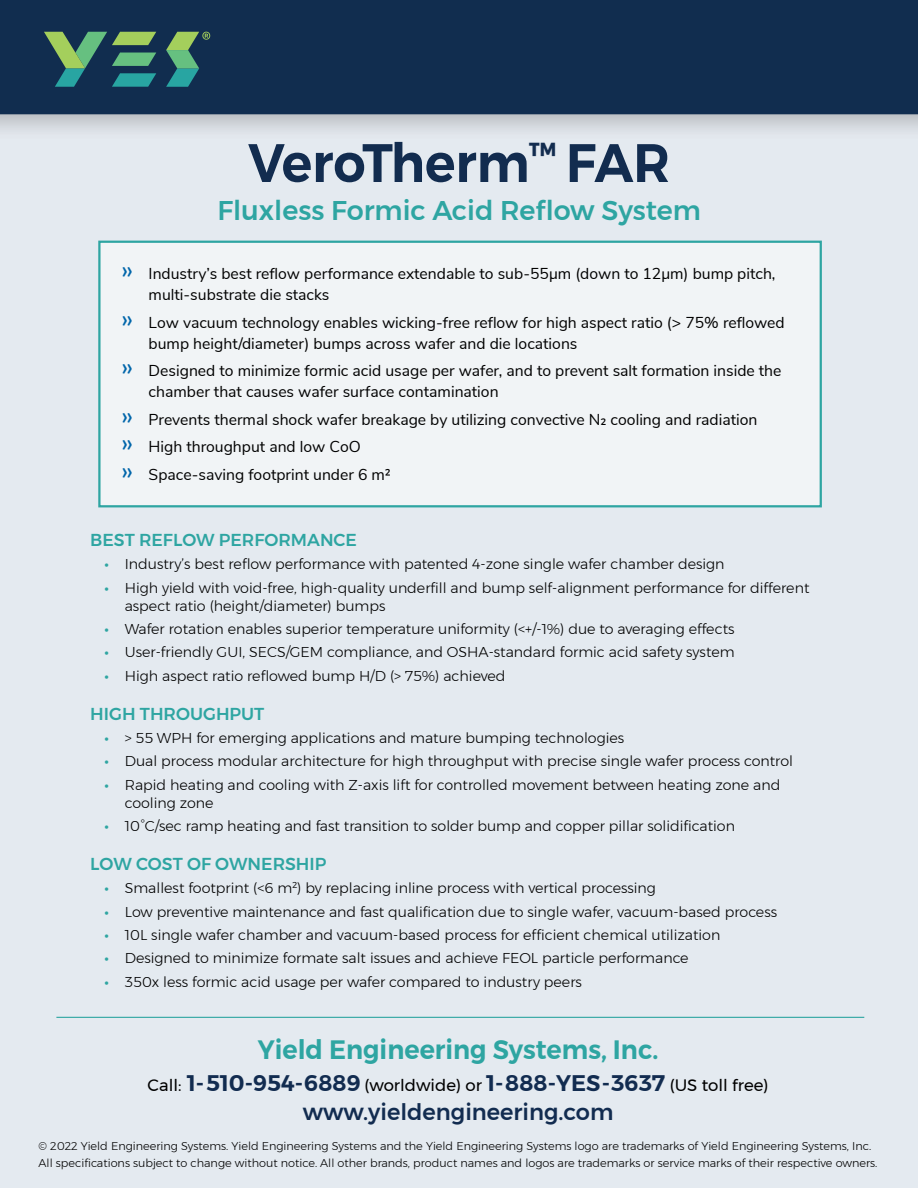
<style>
.page{position:relative;width:918px;height:1188px;background:#fff}
.page>*{position:absolute;margin:0;border:0;box-sizing:border-box;transform-origin:0 0}
.t1{font:600 54px "Montserrat";color:#122c4f;scale:.94 1}
.t2{font:500 27px "Montserrat";color:#2ea5a2}
.t3{font:600 26.55px "Montserrat";color:#2ea5a2;scale:.96 1}
.t4{font:500 22.5px "Montserrat";color:#122c50}
.t5{font:500 17.25px "Montserrat";color:#2ea5a2}
.t6{font:16.5px "Montserrat";color:#000}
.t7{font:15.75px/21px "Nunito Sans";color:#000}
.t8{font:300 14.25px/18px "Montserrat";color:#000}
.t9{font:300 11.25px/16.5px "Montserrat";color:#000}
.s1{font-size:27px;color:#0065aa}
.s2{font-weight:600;color:#2ea5a2}
.s3{font-weight:600;font-size:22.5px;color:#122c50}
</style>
<div class="page">
<img style="left:0;top:0;width:918px;height:1188px">
<hr style="left:56px;top:1017px;width:808px;height:1px;background:#2ea5a2">
<div style="left:98px;top:241px;width:724px;height:266px;background:#f1f4f6;border:2px solid #2ea5a2"></div>
<svg style="left:44px;top:32px;width:112px;height:55px;background:#3e7464"></svg>
<svg style="left:166px;top:32px;width:44px;height:55px;background:#3c7566"></svg>
<h1 class="t1" style="left:248px;top:120px;width:450px">VeroTherm<sup>™</sup> FAR</h1>
<h2 class="t2" style="left:217px;top:189px;width:485px">Fluxless Formic Acid Reflow System</h2>
<p class="t7" style="left:149px;top:262px;width:628px;text-indent:-27px"><span class="s1">»</span> Industry’s best reflow performance extendable to sub-55µm (down to 12µm) bump pitch, multi-substrate die stacks</p>
<p class="t7" style="left:149px;top:311px;width:638px;text-indent:-27px"><span class="s1">»</span> Low vacuum technology enables wicking-free reflow for high aspect ratio (&gt; 75% reflowed bump height/diameter) bumps across wafer and die locations</p>
<p class="t7" style="left:149px;top:359px;width:634px;text-indent:-27px"><span class="s1">»</span> Designed to minimize formic acid usage per wafer, and to prevent salt formation inside the chamber that causes wafer surface contamination</p>
<p class="t7" style="left:122px;top:405px;width:637px;line-height:27.5px"><span class="s1">»</span> Prevents thermal shock wafer breakage by utilizing convective N₂ cooling and radiation <span class="s1">»</span> High throughput and low CoO<br><span class="s1">»</span> Space-saving footprint under 6 m²</p>
<p class="t5" style="left:90px;top:526px;width:268px">BEST REFLOW PERFORMANCE</p>
<p class="t8" style="left:104px;top:555px;width:622px"><span class="s2">•</span> Industry’s best reflow performance with patented 4-zone single wafer chamber design</p>
<p class="t8" style="left:125px;top:578px;width:686px;text-indent:-20px"><span class="s2">•</span> High yield with void-free, high-quality underfill and bump self-alignment performance for different aspect ratio (height/diameter) bumps</p>
<p class="t8" style="left:104px;top:620px;width:632px"><span class="s2">•</span> Wafer rotation enables superior temperature uniformity (&lt;+/-1%) due to averaging effects</p>
<p class="t8" style="left:104px;top:643px;width:632px"><span class="s2">•</span> User-friendly GUI, SECS/GEM compliance, and OSHA-standard formic acid safety system</p>
<p class="t8" style="left:104px;top:667px;width:403px"><span class="s2">•</span> High aspect ratio reflowed bump H/D (&gt; 75%) achieved</p>
<p class="t5" style="left:90px;top:700px;width:176px">HIGH THROUGHPUT</p>
<p class="t8" style="left:104px;top:729px;width:521px"><span class="s2">•</span> &gt; 55 WPH for emerging applications and mature bumping technologies</p>
<p class="t8" style="left:104px;top:752px;width:690px"><span class="s2">•</span> Dual process modular architecture for high throughput with precise single wafer process control</p>
<p class="t8" style="left:125px;top:775px;width:657px;text-indent:-20px"><span class="s2">•</span> Rapid heating and cooling with Z-axis lift for controlled movement between heating zone and cooling zone</p>
<p class="t8" style="left:104px;top:817px;width:632px"><span class="s2">•</span> 10°C/sec ramp heating and fast transition to solder bump and copper pillar solidification</p>
<p class="t5" style="left:90px;top:850px;width:238px">LOW COST OF OWNERSHIP</p>
<p class="t8" style="left:104px;top:879px;width:553px"><span class="s2">•</span> Smallest footprint (&lt;6 m²) by replacing inline process with vertical processing</p>
<p class="t8" style="left:104px;top:902px;width:674px"><span class="s2">•</span> Low preventive maintenance and fast qualification due to single wafer, vacuum-based process</p>
<p class="t8" style="left:104px;top:926px;width:617px"><span class="s2">•</span> 10L single wafer chamber and vacuum-based process for efficient chemical utilization</p>
<p class="t8" style="left:104px;top:949px;width:586px"><span class="s2">•</span> Designed to minimize formate salt issues and achieve FEOL particle performance</p>
<p class="t8" style="left:104px;top:973px;width:479px"><span class="s2">•</span> 350x less formic acid usage per wafer compared to industry peers</p>
<h3 class="t3" style="left:258px;top:1028px;width:419px">Yield Engineering Systems, Inc.</h3>
<p class="t6" style="left:148px;top:1073px;width:622px">Call: <span class="s3">1-510-954-6889</span> (worldwide) or <span class="s3">1-888-YES-3637</span> (US toll free)</p>
<h3 class="t4" style="left:303px;top:1094px;width:312px">www.yieldengineering.com</h3>
<p class="t9" style="left:39px;top:1138px;width:840px">© 2022 Yield Engineering Systems. Yield Engineering Systems and the Yield Engineering Systems logo are trademarks of Yield Engineering Systems, Inc.<br>All specifications subject to change without notice. All other brands, product names and logos are trademarks or service marks of their respective owners.</p>
</div>
